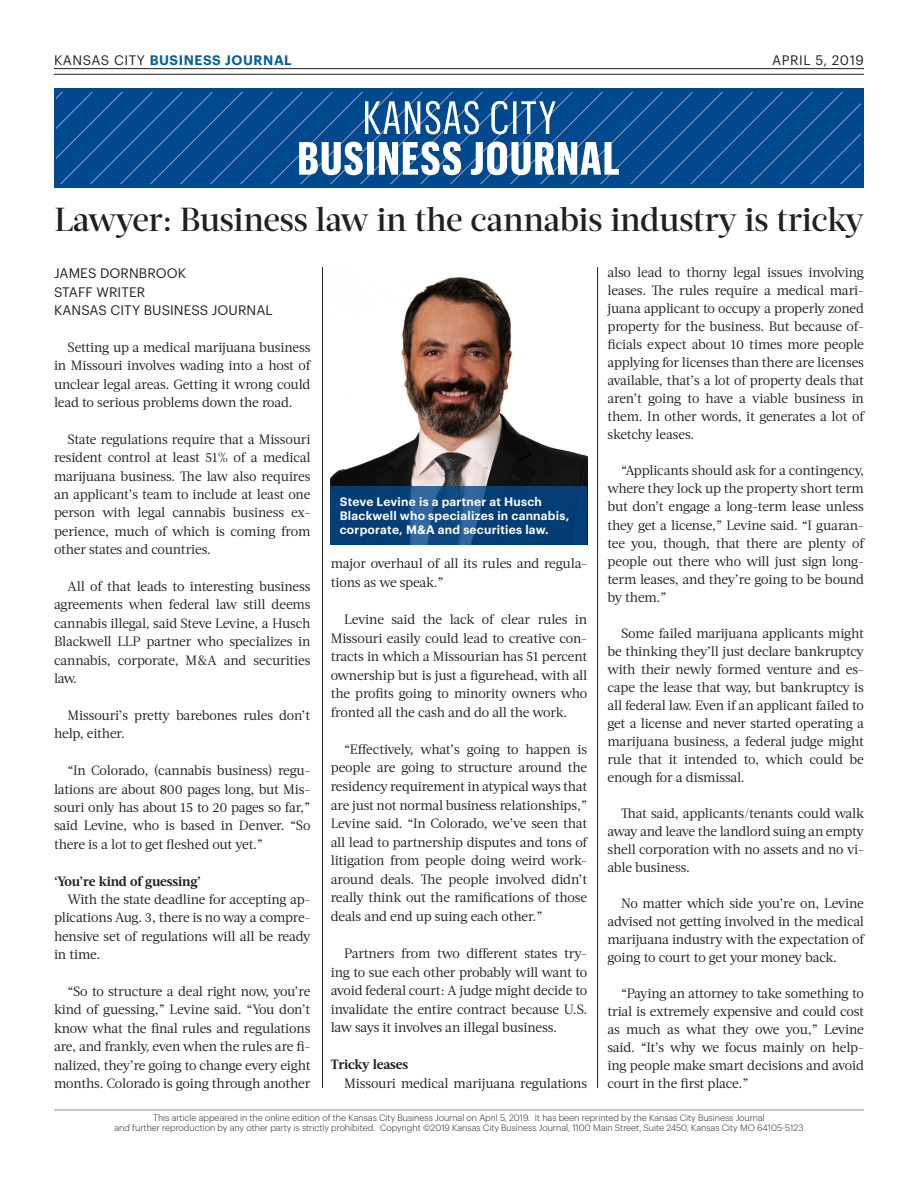
<style>
.page{position:relative;width:918px;height:1188px;background:#fff}
.page>*{position:absolute;margin:0;border:0;box-sizing:border-box;transform-origin:0 0}
.t1{font:500 33.15px "Acta Headline";letter-spacing:-.01em;color:#231f20}
.t2{font:13.5px/18px "Acta";letter-spacing:-.015em;color:#231f20;text-align:justify}
.t3{font:13.5px/18.5px "Graphik";letter-spacing:.005em;color:#231f20}
.t4{font:700 13.5px "Acta";letter-spacing:-.01em;color:#231f20}
.t5{font:600 13.5px "Graphik";letter-spacing:.04em;color:#005d9c}
.t6{font:13.5px "Graphik";letter-spacing:.045em;color:#231f20}
.t7{font:600 12px/14.4px "Graphik";letter-spacing:.02em;color:#fff}
.t8{font:300 9px "Graphik";color:#231f20}
.s1{font-weight:400;color:#231f20}
</style>
<div class="page">
<hr style="left:54px;top:1110px;width:810px;height:1px;background:#939598">
<hr style="left:54px;top:68px;width:810px;height:1px;background:#231f20">
<hr style="left:54px;top:74px;width:810px;height:1px;background:#231f20">
<div style="left:54px;top:88px;width:810px;height:100px;background:#01498e"></div>
<svg style="left:57px;top:93px;width:253px;height:90px"></svg>
<svg style="left:323px;top:93px;width:538px;height:90px"></svg>
<svg style="left:299px;top:101px;width:320px;height:74px"></svg>
<img style="left:331px;top:277px;width:256px;height:209px">
<svg style="left:331px;top:486px;width:256px;height:59px;background:#0b457c"></svg>
<hr style="left:322px;top:267px;width:1px;height:821px;background:#231f20">
<hr style="left:597px;top:267px;width:1px;height:821px;background:#231f20">
<p class="t5" style="left:54px;top:50px;width:239px"><span class="s1">KANSAS CITY</span> BUSINESS JOURNAL</p>
<p class="t6" style="left:772px;top:50px;width:93px">APRIL 5, 2019</p>
<p class="t1" style="left:54px;top:200px;width:811px">Lawyer: Business law in the cannabis industry is tricky</p>
<p class="t3" style="left:54px;top:263px;width:220px">JAMES DORNBROOK<br>STAFF WRITER<br>KANSAS CITY BUSINESS JOURNAL</p>
<p class="t2" style="left:54px;top:338px;width:258px;line-height:18.5px;text-indent:14px">Setting up a medical marijuana business in Missouri involves wading into a host of unclear legal areas. Getting it wrong could lead to serious problems down the road.</p>
<p class="t2" style="left:54px;top:430px;width:258px;line-height:18.5px;text-indent:14px">State regulations require that a Missouri resident control at least 51% of a medical marijuana business. The law also requires an applicant’s team to include at least one person with legal cannabis business ex&shy;perience, much of which is coming from other states and countries.</p>
<p class="t2" style="left:54px;top:577px;width:258px;line-height:18.5px;text-indent:14px">All of that leads to interesting business agreements when federal law still deems cannabis illegal, said Steve Levine, a Husch Blackwell LLP partner who specializes in cannabis, corporate, M&amp;A and securities law.</p>
<p class="t2" style="left:54px;top:706px;width:258px;line-height:18.5px;text-indent:14px">Missouri’s pretty barebones rules don’t help, either.</p>
<p class="t2" style="left:54px;top:761px;width:258px;line-height:18.5px;text-indent:14px">“In Colorado, (cannabis business) regu&shy;lations are about 800 pages long, but Mis&shy;souri only has about 15 to 20 pages so far,” said Levine, who is based in Denver. “So there is a lot to get fleshed out yet.”</p>
<p class="t4" style="left:54px;top:873px;width:148px">‘You’re kind of guessing’</p>
<p class="t2" style="left:54px;top:890px;width:258px;line-height:18.5px;text-indent:14px">With the state deadline for accepting ap&shy;plications Aug. 3, there is no way a compre&shy;hensive set of regulations will all be ready in time.</p>
<p class="t2" style="left:54px;top:982px;width:258px;line-height:18.5px;text-indent:14px">“So to structure a deal right now, you’re kind of guessing,” Levine said. “You don’t know what the final rules and regulations are, and frankly, even when the rules are fi&shy;nalized, they’re going to change every eight months. Colorado is going through another</p>
<p class="t2" style="left:608px;top:264px;width:258px">also lead to thorny legal issues involving leases. The rules require a medical mari&shy;juana applicant to occupy a properly zoned property for the business. But because of&shy;ficials expect about 10 times more people applying for licenses than there are licenses available, that’s a lot of property deals that aren’t going to have a viable business in them. In other words, it generates a lot of sketchy leases.</p>
<p class="t2" style="left:608px;top:462px;width:258px;text-indent:14px">“Applicants should ask for a contingency, where they lock up the property short term but don’t engage a long-term lease unless they get a license,” Levine said. “I guaran&shy;tee you, though, that there are plenty of people out there who will just sign long&shy;term leases, and they’re going to be bound by them.”</p>
<p class="t2" style="left:608px;top:624px;width:258px;text-indent:14px">Some failed marijuana applicants might be thinking they’ll just declare bankruptcy with their newly formed venture and es&shy;cape the lease that way, but bankruptcy is all federal law. Even if an applicant failed to get a license and never started operating a marijuana business, a federal judge might rule that it intended to, which could be enough for a dismissal.</p>
<p class="t2" style="left:608px;top:804px;width:258px;text-indent:14px">That said, applicants/tenants could walk away and leave the landlord suing an empty shell corporation with no assets and no vi&shy;able business.</p>
<p class="t2" style="left:608px;top:894px;width:258px;text-indent:14px">No matter which side you’re on, Levine advised not getting involved in the medical marijuana industry with the expectation of going to court to get your money back.</p>
<p class="t2" style="left:608px;top:984px;width:258px;text-indent:14px">“Paying an attorney to take something to trial is extremely expensive and could cost as much as what they owe you,” Levine said. “It’s why we focus mainly on help&shy;ing people make smart decisions and avoid court in the first place.”</p>
<p class="t7" style="left:340px;top:493px;width:231px">Steve Levine is a partner at Husch<br>Blackwell who specializes in cannabis, corporate, M&amp;A and securities law.</p>
<p class="t2" style="left:331px;top:555px;width:258px;line-height:18.6px">major overhaul of all its rules and regula&shy;tions as we speak.”</p>
<p class="t2" style="left:331px;top:610px;width:258px;line-height:18.6px;text-indent:14px">Levine said the lack of clear rules in Missouri easily could lead to creative con&shy;tracts in which a Missourian has 51 percent ownership but is just a figurehead, with all the profits going to minority owners who fronted all the cash and do all the work.</p>
<p class="t2" style="left:331px;top:740px;width:258px;line-height:18.6px;text-indent:14px">“Effectively, what’s going to happen is people are going to structure around the residency requirement in atypical ways that are just not normal business relationships,” Levine said. “In Colorado, we’ve seen that all lead to partnership disputes and tons of litigation from people doing weird work&shy;around deals. The people involved didn’t really think out the ramifications of those deals and end up suing each other.”</p>
<p class="t2" style="left:331px;top:944px;width:258px;line-height:18.6px;text-indent:14px">Partners from two different states try&shy;ing to sue each other probably will want to avoid federal court: A judge might decide to invalidate the entire contract because U.S. law says it involves an illegal business.</p>
<p class="t4" style="left:331px;top:1057px;width:79px">Tricky leases</p>
<p class="t2" style="left:344px;top:1074px;width:244px">Missouri medical marijuana regulations</p>
<p class="t8" style="left:153px;top:1111px;width:613px">This article appeared in the online edition of the Kansas City Business Journal on April 5, 2019. It has been reprinted by the Kansas City Business Journal</p>
<p class="t8" style="left:115px;top:1121px;width:690px">and further reproduction by any other party is strictly prohibited. Copyright ©2019 Kansas City Business Journal, 1100 Main Street, Suite 2450, Kansas City MO 64105-5123</p>
</div>
